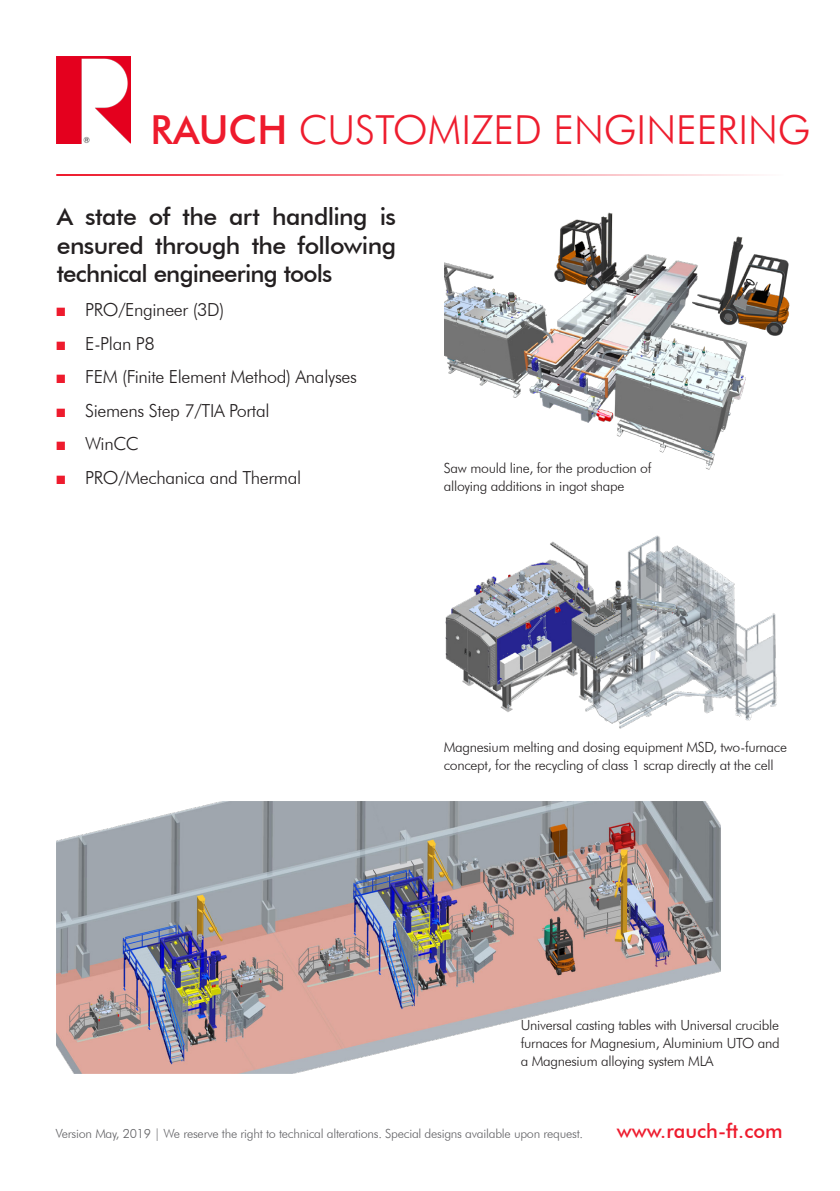
<style>
.page{position:relative;width:840px;height:1191px;background:#fff}
.page>*{position:absolute;margin:0;border:0;box-sizing:border-box;transform-origin:0 0}
.t1{font:300 40px "Futura BT";color:#ee1d2e}
.Headline{font:500 24px/28.8px "Futura BT";letter-spacing:-.03em;color:#231f20;text-align:justify}
.t2{font:500 20px "Futura BT";color:#ee1b2d}
.t3{font:300 18px "Futura BT";letter-spacing:-.02em;color:#231f20}
.Bildbeschriftung{font:300 14px/18px "Futura BT";letter-spacing:-.02em;color:#231f20}
.t4{font:300 12.6px "Futura BT";letter-spacing:-.02em;color:#636366}
.s1{font-weight:500;color:#ee1b2d}
.s2{font-family:"Arial Narrow";font-weight:400;color:#ee1b2d}
</style>
<div class="page">
<img style="left:56px;top:57px;width:74px;height:86px">
<hr style="left:56px;top:174px;width:727px;height:2px;background:#ee1b2d">
<img style="left:56px;top:801px;width:664px;height:272px">
<img style="left:444px;top:212px;width:346px;height:258px">
<img style="left:445px;top:535px;width:332px;height:194px">
<h1 class="t1" style="left:150px;top:105px;width:661px"><span class="s1">RAUCH</span> CUSTOMIZED ENGINEERING</h1>
<p class="Headline" style="left:57px;top:202px;width:341px">A state of the art handling is ensured through the following technical engineering tools</p>
<p class="t3" style="left:57px;top:299px;width:169px"><span class="s2">■</span> PRO/Engineer (3D)</p>
<p class="t3" style="left:57px;top:332px;width:100px"><span class="s2">■</span> E-Plan P8</p>
<p class="t3" style="left:57px;top:366px;width:301px"><span class="s2">■</span> FEM (Finite Element Method) Analyses</p>
<p class="t3" style="left:57px;top:399px;width:214px"><span class="s2">■</span> Siemens Step 7/TIA Portal</p>
<p class="t3" style="left:57px;top:433px;width:84px"><span class="s2">■</span> WinCC</p>
<p class="t3" style="left:57px;top:467px;width:246px"><span class="s2">■</span> PRO/Mechanica and Thermal</p>
<p class="Bildbeschriftung" style="left:443px;top:459px;width:209px">Saw mould line, for the production of alloying additions in ingot shape</p>
<p class="Bildbeschriftung" style="left:443px;top:737px;width:344px">Magnesium melting and dosing equipment MSD, two-furnace concept, for the recycling of class 1 scrap directly at the cell</p>
<p class="Bildbeschriftung" style="left:520px;top:1016px;width:260px;text-align:justify">Universal casting tables with Universal crucible furnaces for Magnesium, Aluminium UTO and a Magnesium alloying system MLA</p>
<p class="t4" style="left:56px;top:1126px;width:528px">Version May, 2019 | We reserve the right to technical alterations. Special designs available upon request.</p>
<h3 class="t2" style="left:616px;top:1118px;width:167px">www.rauch-ft.com</h3>
</div>
